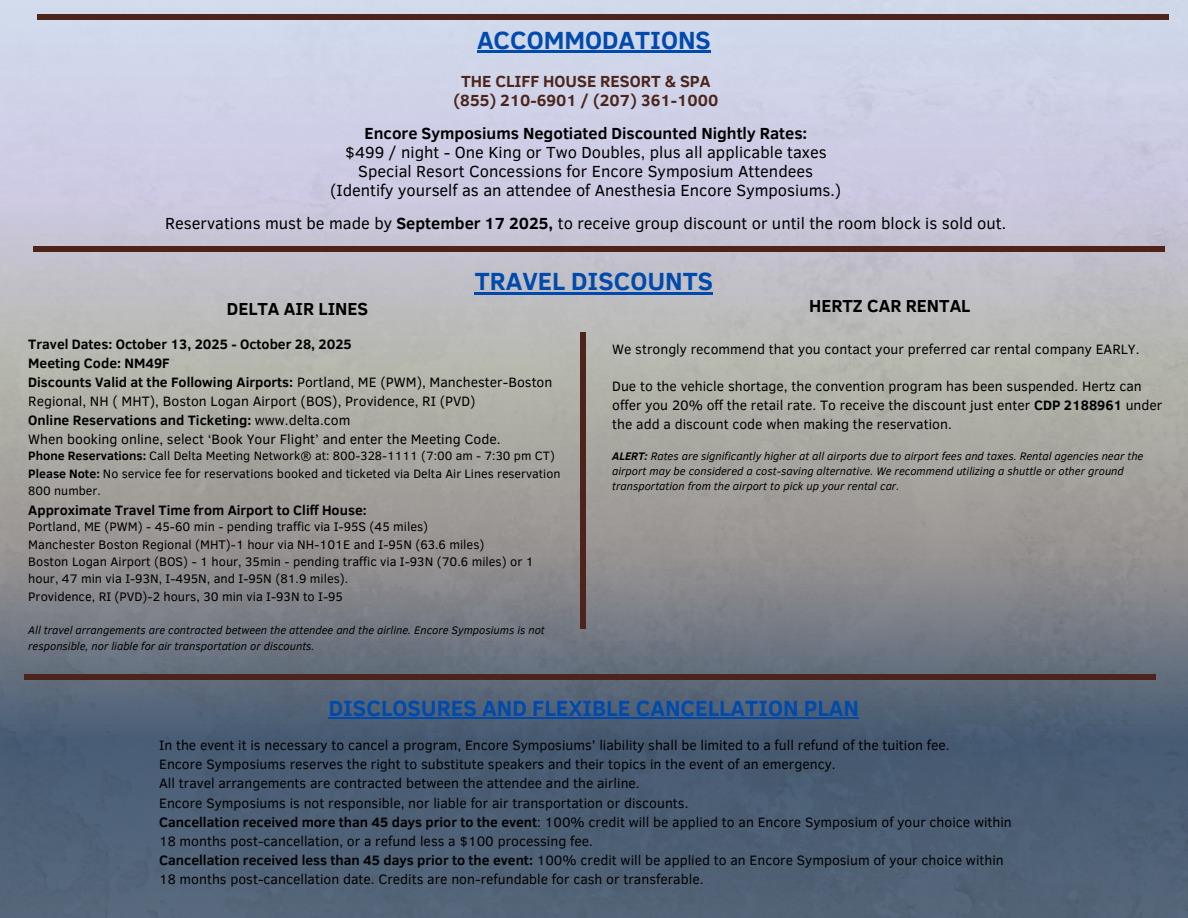
<style>
.page{position:relative;width:1188px;height:918px;background:#fff}
.page>*{position:absolute;margin:0;border:0;box-sizing:border-box;transform-origin:0 0}
.t1{font:700 25.5px "Clear Sans";color:#004aad}
.t2{font:700 22.5px "Clear Sans";color:#004aad}
.t3{font:700 17.85px "Clear Sans";color:#000}
.t4{font:16.5px/19px "Clear Sans";color:#000;text-align:center}
.t5{font:700 16.5px/19px "Clear Sans";color:#4c241b;text-align:center}
.t6{font:13.95px/19.2px "Clear Sans";color:#000}
.t7{font:700 13.95px "Clear Sans";color:#000}
.t8{font:12.75px/17.2px "Clear Sans";color:#000}
.t9{font:12.45px/17.2px "Clear Sans";color:#000}
.t10{font:italic 11.25px/15px "Clear Sans";color:#000}
.s1{font-weight:700}
</style>
<div class="page">
<img style="left:0;top:0;width:1188px;height:918px">
<hr style="left:475px;top:292px;width:238px;height:2px;background:#004aad">
<hr style="left:329px;top:717px;width:530px;height:1px;background:#004aad">
<hr style="left:477px;top:51px;width:234px;height:2px;background:#004aad">
<div style="left:580px;top:332px;width:6px;height:297px;background:#4c241b"></div>
<div style="left:38px;top:14px;width:1131px;height:6px;background:#4c241b"></div>
<div style="left:33px;top:246px;width:1132px;height:6px;background:#4c241b"></div>
<div style="left:24px;top:674px;width:1132px;height:6px;background:#4c241b"></div>
<p class="t1" style="left:477px;top:21px;width:235px">ACCOMMODATIONS</p>
<h3 class="t5" style="left:453px;top:71px;width:266px">THE CLIFF HOUSE RESORT &amp; SPA (855) 210-6901 / (207) 361-1000</h3>
<h4 class="t4" style="left:330px;top:123px;width:513px"><span class="s1">Encore Symposiums Negotiated Discounted Nightly Rates:<br></span>$499 / night - One King or Two Doubles, plus all applicable taxes Special Resort Concessions for Encore Symposium Attendees (Identify yourself as an attendee of Anesthesia Encore Symposiums.)</h4>
<h4 class="t4" style="left:165px;top:213px;width:843px">Reservations must be made by <span class="s1">September 17 2025,</span> to receive group discount or until the room block is sold out.</h4>
<p class="t1" style="left:475px;top:262px;width:240px">TRAVEL DISCOUNTS</p>
<h1 class="t3" style="left:227px;top:296px;width:143px">DELTA AIR LINES</h1>
<h3 class="t6" style="left:28px;top:334px;width:526px"><span class="s1">Travel Dates: October 13, 2025 - October 28, 2025<br>Meeting Code: NM49F<br>Discounts Valid at the Following Airports:</span> Portland, ME (PWM), Manchester-Boston Regional, NH ( MHT), Boston Logan Airport (BOS), Providence, RI (PVD)<br><span class="s1">Online Reservations and Ticketing:</span> www.delta.com<br>When booking online, select ‘Book Your Flight’ and enter the Meeting Code.</h3>
<h3 class="t9" style="left:28px;top:447px;width:534px"><span class="s1">Phone Reservations:</span> Call Delta Meeting Network® at: 800-328-1111 (7:00 am - 7:30 pm CT)<br><span class="s1">Please Note:</span> No service fee for reservations booked and ticketed via Delta Air Lines reservation<br>800 number.</h3>
<h3 class="t7" style="left:28px;top:500px;width:340px">Approximate Travel Time from Airport to Cliff House:</h3>
<h3 class="t8" style="left:28px;top:518px;width:507px">Portland, ME (PWM) - 45-60 min - pending traffic via I-95S (45 miles)<br>Manchester Boston Regional (MHT)-1 hour via NH-101E and I-95N (63.6 miles)<br>Boston Logan Airport (BOS) - 1 hour, 35min - pending traffic via I-93N (70.6 miles) or 1 hour, 47 min via I-93N, I-495N, and I-95N (81.9 miles).<br>Providence, RI (PVD)-2 hours, 30 min via I-93N to I-95</h3>
<h5 class="t10" style="left:28px;top:622px;width:518px;line-height:15.8px">All travel arrangements are contracted between the attendee and the airline. Encore Symposiums is not responsible, nor liable for air transportation or discounts.</h5>
<p class="t3" style="left:809px;top:293px;width:163px">HERTZ CAR RENTAL</p>
<p class="t6" style="left:612px;top:338px;width:529px">We strongly recommend that you contact your preferred car rental company EARLY.</p>
<h3 class="t6" style="left:612px;top:376px;width:552px;line-height:18.8px">Due to the vehicle shortage, the convention program has been suspended. Hertz can offer you 20% off the retail rate. To receive the discount just enter <span class="s1">CDP 2188961</span> under the add a discount code when making the reservation.</h3>
<h5 class="t10" style="left:612px;top:448px;width:533px"><span class="s1">ALERT:</span> Rates are significantly higher at all airports due to airport fees and taxes. Rental agencies near the airport may be considered a cost-saving alternative. We recommend utilizing a shuttle or other ground transportation from the airport to pick up your rental car.</h5>
<h1 class="t2" style="left:329px;top:692px;width:532px">DISCLOSURES AND FLEXIBLE CANCELLATION PLAN</h1>
<h5 class="t6" style="left:159px;top:735px;width:854px">In the event it is necessary to cancel a program, Encore Symposiums’ liability shall be limited to a full refund of the tuition fee.<br>Encore Symposiums reserves the right to substitute speakers and their topics in the event of an emergency.<br>All travel arrangements are contracted between the attendee and the airline.<br>Encore Symposiums is not responsible, nor liable for air transportation or discounts.<br><span class="s1">Cancellation received more than 45 days prior to the event</span>: 100% credit will be applied to an Encore Symposium of your choice within 18 months post-cancellation, or a refund less a $100 processing fee.<br><span class="s1">Cancellation received less than 45 days prior to the event:</span> 100% credit will be applied to an Encore Symposium of your choice within 18 months post-cancellation date. Credits are non-refundable for cash or transferable.</h5>
</div>
